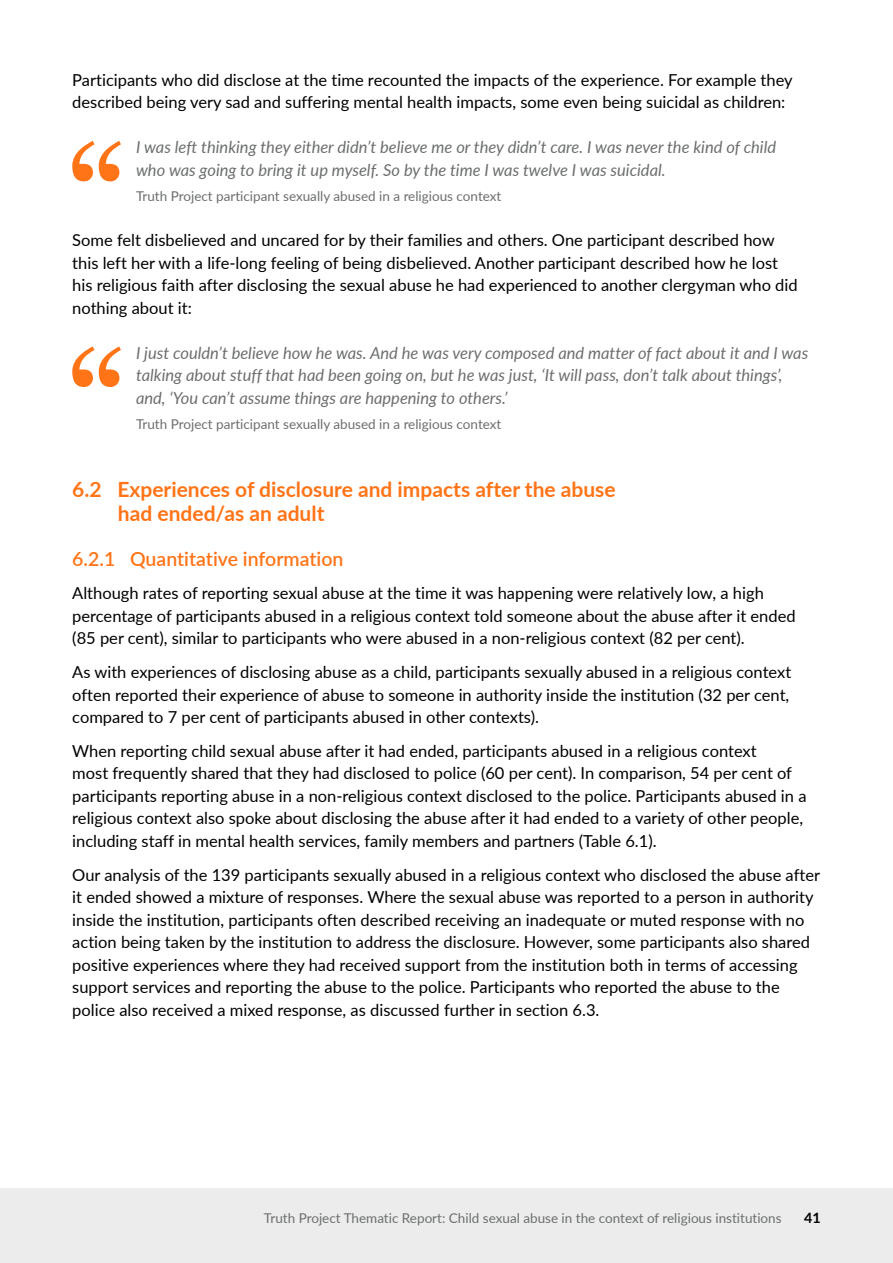
<style>
.page{position:relative;width:893px;height:1263px;background:#fff}
.page>*{position:absolute;margin:0;border:0;box-sizing:border-box;transform-origin:0 0}
.t1{font:700 21px "Lato";color:#ff7417}
.t2{font:600 19.5px "Lato";color:#ff7417}
.t3{font:16.5px/22.5px "Lato";color:#000}
.t4{font:italic 16.5px/22.5px "Lato";color:#6c6e6e}
.t5{font:700 14.25px "Lato";color:#000}
.t6{font:13.5px "Lato";color:#6c6e6e}
</style>
<div class="page">
<div style="left:0;top:1188px;width:893px;height:75px;background:#ececed"></div>
<svg style="left:72px;top:141px;width:49px;height:40px"></svg>
<svg style="left:72px;top:346px;width:49px;height:41px"></svg>
<p class="t3" style="left:72px;top:68px;width:722px">Participants who did disclose at the time recounted the impacts of the experience. For example they described being very sad and suffering mental health impacts, some even being suicidal as children:</p>
<p class="t4" style="left:136px;top:135px;width:642px">I was left thinking they either didn’t believe me or they didn’t care. I was never the kind of child who was going to bring it up myself. So by the time I was twelve I was suicidal.</p>
<p class="t6" style="left:136px;top:186px;width:367px">Truth Project participant sexually abused in a religious context</p>
<p class="t3" style="left:72px;top:228px;width:704px">Some felt disbelieved and uncared for by their families and others. One participant described how</p>
<p class="t3" style="left:72px;top:251px;width:707px">this left her with a life-long feeling of being disbelieved. Another participant described how he lost</p>
<p class="t3" style="left:72px;top:273px;width:727px">his religious faith after disclosing the sexual abuse he had experienced to another clergyman who did nothing about it:</p>
<p class="t4" style="left:136px;top:341px;width:674px">I just couldn’t believe how he was. And he was very composed and matter of fact about it and I was talking about stuff that had been going on, but he was just, ‘It will pass, don’t talk about things’, and, ‘You can’t assume things are happening to others.’</p>
<p class="t6" style="left:136px;top:414px;width:367px">Truth Project participant sexually abused in a religious context</p>
<h3 class="t1" style="left:72px;top:473px;width:545px">6.2 Experiences of disclosure and impacts after the abuse</h3>
<p class="t1" style="left:118px;top:497px;width:208px">had ended/as an adult</p>
<h3 class="t2" style="left:72px;top:544px;width:273px">6.2.1 Quantitative information</h3>
<p class="t3" style="left:72px;top:581px;width:725px">Although rates of reporting sexual abuse at the time it was happening were relatively low, a high percentage of participants abused in a religious context told someone about the abuse after it ended</p>
<p class="t3" style="left:72px;top:626px;width:674px">(85 per cent), similar to participants who were abused in a non-religious context (82 per cent).</p>
<p class="t3" style="left:72px;top:660px;width:720px">As with experiences of disclosing abuse as a child, participants sexually abused in a religious context</p>
<p class="t3" style="left:72px;top:683px;width:719px">often reported their experience of abuse to someone in authority inside the institution (32 per cent,</p>
<p class="t3" style="left:72px;top:705px;width:468px">compared to 7 per cent of participants abused in other contexts).</p>
<p class="t3" style="left:72px;top:739px;width:686px">When reporting child sexual abuse after it had ended, participants abused in a religious context</p>
<p class="t3" style="left:72px;top:761px;width:736px">most frequently shared that they had disclosed to police (60 per cent). In comparison, 54 per cent of participants reporting abuse in a non-religious context disclosed to the police. Participants abused in a</p>
<p class="t3" style="left:72px;top:806px;width:732px">religious context also spoke about disclosing the abuse after it had ended to a variety of other people,</p>
<p class="t3" style="left:72px;top:829px;width:586px">including staff in mental health services, family members and partners (Table 6.1).</p>
<p class="t3" style="left:72px;top:863px;width:749px">Our analysis of the 139 participants sexually abused in a religious context who disclosed the abuse after it ended showed a mixture of responses. Where the sexual abuse was reported to a person in authority inside the institution, participants often described receiving an inadequate or muted response with no action being taken by the institution to address the disclosure. However, some participants also shared positive experiences where they had received support from the institution both in terms of accessing support services and reporting the abuse to the police. Participants who reported the abuse to the police also received a mixed response, as discussed further in section 6.3.</p>
<p class="t6" style="left:264px;top:1208px;width:519px">Truth Project Thematic Report: Child sexual abuse in the context of religious institutions</p>
<p class="t5" style="left:804px;top:1207px;width:18px">41</p>
</div>
